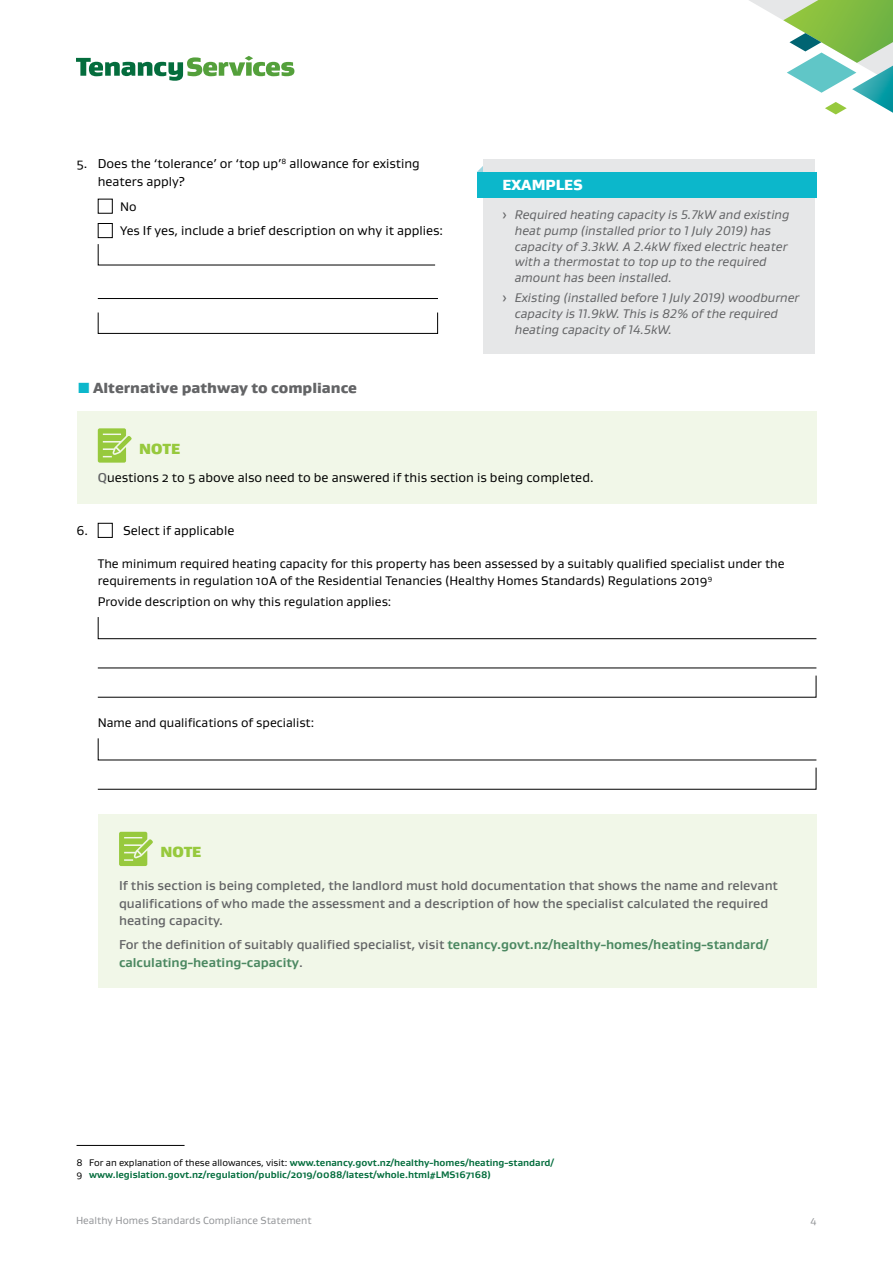
<style>
.page{position:relative;width:893px;height:1263px;background:#fff}
.page>*{position:absolute;margin:0;border:0;box-sizing:border-box;transform-origin:0 0}
.t1{font:900 15px "Gustan";color:#636466}
.Body_text_Gustan{font:900 15px "Gustan";color:#fff}
.Note_Box_Heading{font:900 15px "Gustan";letter-spacing:.01em;color:#97c93d}
.Note_Box_Body{font:500 13.2px/17.7px "Gustan";color:#636466}
.Note_Box_Body-2{font:700 13.2px/17.7px "Gustan";color:#4b8861}
.Hanging_Indent_5mm{font:13.2px/17.7px "Gustan";color:#000}
.Note_Box_Body-3{font:13.2px "Gustan";color:#000}
.Body_text_Gustan-2{font:13.2px "Gustan";color:#000}
.t2{font:italic 12.75px/15.8px "Gustan";color:#636466}
.Indented_5mm{font:12.75px/16.5px "Gustan";color:#000}
.t3{font:10.5px "Gustan";color:#939598}
.Source_text_Gustan{font:700 9.75px "Gustan";color:#046d3d}
.s1{font-size:12.75px}
.s2{font-style:normal}
.s3{font-weight:500;color:#636466}
.s4{font-weight:400;color:#000}
</style>
<div class="page">
<svg style="left:76px;top:56px;width:218px;height:25px"></svg>
<svg style="left:749px;top:0;width:144px;height:115px"></svg>
<div style="left:98px;top:199px;width:15px;height:15px;border:1px solid #000"></div>
<div style="left:98px;top:223px;width:15px;height:15px;border:1px solid #000"></div>
<svg style="left:97px;top:244px;width:339px;height:22px"></svg>
<hr style="left:98px;top:298px;width:340px;height:1px;background:#000">
<svg style="left:97px;top:312px;width:341px;height:22px"></svg>
<svg style="left:477px;top:166px;width:6px;height:6px"></svg>
<div style="left:483px;top:159px;width:332px;height:195px;background:#e6e7e8"></div>
<div style="left:477px;top:172px;width:339px;height:25px;background:#0cb7cb"></div>
<div style="left:77px;top:411px;width:739px;height:93px;background:#f1f7e8"></div>
<svg style="left:98px;top:428px;width:34px;height:35px"></svg>
<div style="left:98px;top:523px;width:15px;height:15px;border:1px solid #000"></div>
<svg style="left:97px;top:617px;width:720px;height:22px"></svg>
<hr style="left:98px;top:667px;width:718px;height:1px;background:#000">
<svg style="left:97px;top:675px;width:720px;height:23px"></svg>
<svg style="left:97px;top:738px;width:720px;height:23px"></svg>
<svg style="left:97px;top:767px;width:720px;height:23px"></svg>
<div style="left:98px;top:815px;width:718px;height:173px;background:#f1f7e8"></div>
<svg style="left:119px;top:832px;width:34px;height:34px"></svg>
<hr style="left:77px;top:1145px;width:108px;height:1px;background:#000">
<p class="Hanging_Indent_5mm" style="left:98px;top:154px;width:323px;text-indent:-21px">5. Does the ‘tolerance’ or ‘top up’<sup>8</sup> allowance for existing heaters apply?</p>
<p class="Indented_5mm" style="left:120px;top:198px;width:18px">No</p>
<p class="Body_text_Gustan-2" style="left:120px;top:222px;width:325px"><span class="s1">Yes</span> If yes, include a brief description on why it applies:</p>
<p class="t1" style="left:93px;top:378px;width:266px">Alternative pathway to compliance</p>
<p class="Body_text_Gustan" style="left:502px;top:175px;width:82px">EXAMPLES</p>
<p class="t2" style="left:515px;top:207px;width:276px;text-indent:-13px"><span class="s2">›</span> Required heating capacity is 5.7kW and existing heat pump (installed prior to 1 July 2019) has capacity of 3.3kW. A 2.4kW fixed electric heater with a thermostat to top up to the required amount has been installed.</p>
<p class="t2" style="left:515px;top:290px;width:286px;text-indent:-13px"><span class="s2">›</span> Existing (installed before 1 July 2019) woodburner capacity is 11.9kW. This is 82% of the required heating capacity of 14.5kW.</p>
<p class="Note_Box_Heading" style="left:139px;top:439px;width:42px">NOTE</p>
<p class="Note_Box_Body-3" style="left:98px;top:469px;width:497px"><span class="s3">Q</span>uestions 2 to 5 above also need to be answered if this section is being completed.</p>
<p class="Hanging_Indent_5mm" style="left:77px;top:521px;width:13px">6.</p>
<p class="Hanging_Indent_5mm" style="left:123px;top:521px;width:113px">Select if applicable</p>
<p class="Indented_5mm" style="left:98px;top:555px;width:688px">The minimum required heating capacity for this property has been assessed by a suitably qualified specialist under the requirements in regulation 10A of the Residential Tenancies (Healthy Homes Standards) Regulations 2019<sup>9</sup></p>
<p class="Indented_5mm" style="left:98px;top:593px;width:295px">Provide description on why this regulation applies:</p>
<p class="Indented_5mm" style="left:98px;top:714px;width:218px">Name and qualifications of specialist:</p>
<p class="Note_Box_Heading" style="left:160px;top:842px;width:42px">NOTE</p>
<p class="Note_Box_Body" style="left:119px;top:876px;width:660px">If this section is being completed, the landlord must hold documentation that shows the name and relevant qualifications of who made the assessment and a description of how the specialist calculated the required heating capacity.</p>
<p class="Note_Box_Body-2" style="left:119px;top:936px;width:651px"><span class="s3">For the definition of suitably qualified specialist, visit</span> tenancy.govt.nz/healthy-homes/heating-standard/ calculating-heating-capacity<span class="s3">.</span></p>
<p class="Source_text_Gustan" style="left:77px;top:1156px;width:479px"><span class="s4">8 For an explanation of these allowances, visit:</span> www.tenancy.govt.nz/healthy-homes/heating-standard/</p>
<p class="Source_text_Gustan" style="left:77px;top:1168px;width:416px"><span class="s4">9</span> www.legislation.govt.nz/regulation/public/2019/0088/latest/whole.html#LMS167168)</p>
<p class="t3" style="left:76px;top:1214px;width:237px">Healthy Homes Standards Compliance Statement</p>
<p class="t3" style="left:810px;top:1214px;width:7px">4</p>
</div>
